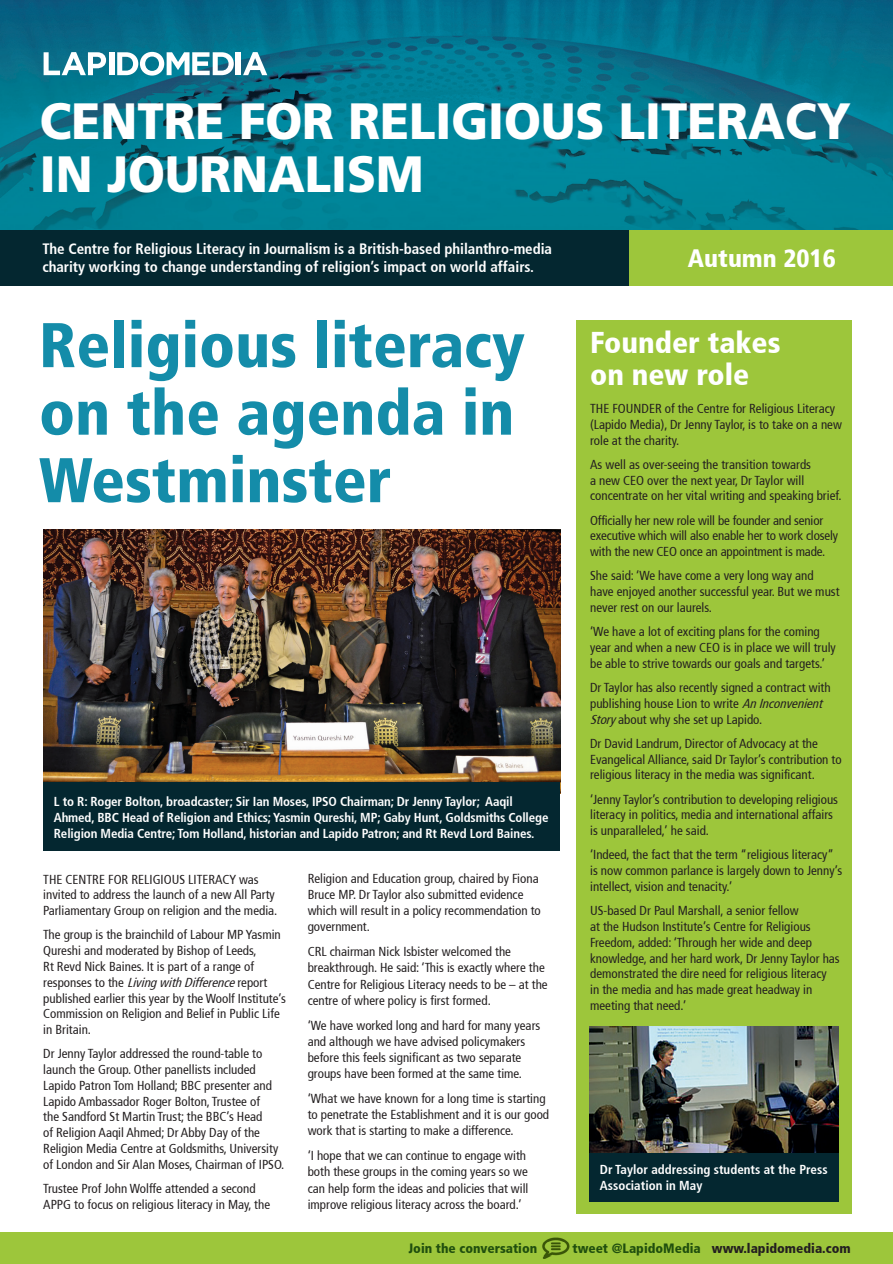
<style>
.page{position:relative;width:893px;height:1264px;background:#fff}
.page>*{position:absolute;margin:0;border:0;box-sizing:border-box;transform-origin:0 0}
.t1{font:900 condensed 63px/67.5px "Frutiger 77";color:#148ca9}
.t2{font:900 51px/52.5px "Frutiger";color:#fff;scale:.93 1}
.t3{font:900 condensed 30px/31.5px "Frutiger 77";color:#fff}
.t4{font:900 condensed 25.2px "Frutiger 77";color:#fff}
.t5{font:700 condensed 15px/18px "Frutiger 67";letter-spacing:-.005em;color:#fff}
.t6{font:900 condensed 13.5px "Frutiger 77";color:#231f20}
.t7{font:900 condensed 13.5px "Frutiger 77";color:#204f0e}
.t8{font:condensed 12.9px/15.8px "Frutiger 57";color:#231f20}
.t9{font:700 condensed 12.9px/16.2px "Frutiger 67";letter-spacing:-.01em;color:#fff}
.s1{font-style:italic}
.s2{color:#204f0e}
</style>
<div class="page">
<img style="left:0;top:0;width:892px;height:230px">
<div style="left:0;top:230px;width:629px;height:56px;background:#042730"></div>
<div style="left:629px;top:230px;width:263px;height:56px;background:#9dc63b"></div>
<div style="left:576px;top:320px;width:275px;height:893px;background:#9dc63b"></div>
<img style="left:43px;top:529px;width:517px;height:253px">
<div style="left:43px;top:782px;width:517px;height:68px;background:#042730"></div>
<div style="left:0;top:1232px;width:892px;height:31px;background:#9dc63b"></div>
<img style="left:543px;top:1237px;width:25px;height:21px">
<img style="left:542px;top:1242px;width:28px;height:13px">
<svg style="left:44px;top:52px;width:62px;height:23px"></svg>
<div style="left:109px;top:52px;width:5px;height:23px;background:#fff"></div>
<svg style="left:117px;top:52px;width:117px;height:24px"></svg>
<div style="left:236px;top:52px;width:5px;height:23px;background:#fff"></div>
<svg style="left:243px;top:52px;width:24px;height:23px"></svg>
<img style="left:589px;top:1026px;width:249px;height:126px">
<div style="left:589px;top:1152px;width:249px;height:49px;background:#042730"></div>
<h2 class="t2" style="left:40px;top:95px;width:873px">CENTRE FOR RELIGIOUS LITERACY<br>IN JOURNALISM</h2>
<p class="t5" style="left:42px;top:240px;width:511px">The Centre for Religious Literacy in Journalism is a British-based philanthro-media charity working to change understanding of religion’s impact on world affairs.</p>
<h3 class="t4" style="left:688px;top:243px;width:149px">Autumn 2016</h3>
<h1 class="t1" style="left:39px;top:311px;width:487px">Religious literacy on the agenda in<br>Westminster</h1>
<h3 class="t3" style="left:590px;top:327px;width:192px">Founder takes on new role</h3>
<p class="t8" style="left:590px;top:401px;width:253px">THE FOUNDER of the Centre for Religious Literacy (Lapido Media), Dr Jenny Taylor, is to take on a new role at the charity.</p>
<p class="t8" style="left:590px;top:456px;width:253px">As well as over-seeing the transition towards<br>a new CEO over the next year, Dr Taylor will concentrate on her vital writing and speaking brief.</p>
<p class="t8" style="left:590px;top:512px;width:249px">Officially her new role will be founder and senior executive which will also enable her to work closely with the new CEO once an appointment is made.</p>
<p class="t8" style="left:590px;top:568px;width:251px">She said: ‘We have come a very long way and have enjoyed another successful year. But we must never rest on our laurels.</p>
<p class="t8" style="left:590px;top:624px;width:247px">‘We have a lot of exciting plans for the coming year and when a new CEO is in place we will truly be able to strive towards our goals and targets.’</p>
<p class="t8" style="left:590px;top:679px;width:242px">Dr Taylor has also recently signed a contract with publishing house Lion to write <span class="s1">AnInconvenient<br>Story</span>about why she set up Lapido.</p>
<p class="t8" style="left:590px;top:735px;width:253px">Dr David Landrum, Director of Advocacy at the<br>Evangelical Alliance, said Dr Taylor’s contribution to religious literacy in the media was significant.</p>
<p class="t8" style="left:590px;top:791px;width:249px">‘Jenny Taylor’s contribution to developing religious literacy in politics, media and international affairs is unparalleled,’ he said.</p>
<p class="t8" style="left:590px;top:847px;width:253px">‘Indeed, the fact that the term “religious literacy” is now common parlance is largely down to Jenny’s intellect, vision and tenacity.’</p>
<p class="t8" style="left:590px;top:902px;width:251px">US-based Dr Paul Marshall, a senior fellow<br>at the Hudson Institute’s Centre for Religious Freedom, added: ‘Through her wide and deep knowledge, and her hard work, Dr Jenny Taylor has demonstrated the dire need for religious literacy<br>in the media and has made great headway in meeting that need.’</p>
<p class="t9" style="left:54px;top:792px;width:496px">L to R: Roger Bolton, broadcaster; Sir Ian Moses, IPSO Chairman; Dr Jenny Taylor; Aaqil<br>Ahmed, BBC Head of Religion and Ethics; Yasmin Qureshi, MP; Gaby Hunt, Goldsmiths College<br>Religion Media Centre; Tom Holland, historian and Lapido Patron; and Rt Revd Lord Baines.</p>
<p class="t8" style="left:308px;top:870px;width:234px;line-height:16.2px">Religion and Education group, chaired by Fiona Bruce MP. Dr Taylor also submitted evidence which will result in a policy recommendation to government.</p>
<p class="t8" style="left:308px;top:943px;width:241px;line-height:16.2px">CRL chairman Nick Isbister welcomed the breakthrough. He said: ‘This is exactly where the Centre for Religious Literacy needs to be – at the centre of where policy is first formed.</p>
<p class="t8" style="left:308px;top:1016px;width:234px;line-height:16.2px">‘We have worked long and hard for many years and although we have advised policymakers before this feels significant as two separate groups have been formed at the same time.</p>
<p class="t8" style="left:308px;top:1090px;width:243px;line-height:16.2px">‘What we have known for a long time is starting to penetrate the Establishment and it is our good work that is starting to make a difference.</p>
<p class="t8" style="left:308px;top:1147px;width:222px;line-height:16.2px">‘I hope that we can continue to engage with both these groups in the coming years so we can help form the ideas and policies that will improve religious literacy across the board.’</p>
<p class="t8" style="left:43px;top:871px;width:235px">THE CENTRE FOR RELIGIOUS LITERACY was invited to address the launch of a new All Party<br>Parliamentary Group on religion and the media.</p>
<p class="t8" style="left:43px;top:927px;width:244px">The group is the brainchild of Labour MP Yasmin Qureshi and moderated by Bishop of Leeds,<br>Rt Revd Nick Baines. It is part of a range of<br>r e s p o n s e s t o t h e <span class="s1">LivingwithDifference</span>r e p o r t published earlier this year by the Woolf Institute’s Commission on Religion and Belief in Public Life in Britain.</p>
<p class="t8" style="left:43px;top:1045px;width:242px">Dr Jenny Taylor addressed the round-table to launch the Group. Other panellists included Lapido Patron Tom Holland; BBC presenter and Lapido Ambassador Roger Bolton, Trustee of<br>the Sandford St Martin Trust; the BBC’s Head<br>of Religion Aaqil Ahmed; Dr Abby Day of the Religion Media Centre at Goldsmiths, University of London and Sir Alan Moses, Chairman of IPSO.</p>
<p class="t8" style="left:43px;top:1180px;width:228px">Trustee Prof John Wolffe attended a second<br>APPG to focus on religious literacy in May, the</p>
<p class="t9" style="left:600px;top:1160px;width:229px">Dr Taylor addressing students at the Press<br>Association in May</p>
<p class="t7" style="left:408px;top:1239px;width:130px">Join the conversation</p>
<p class="t6" style="left:572px;top:1239px;width:280px"><span class="s2">tweet @LapidoMedia</span> www.lapidomedia.com</p>
</div>
